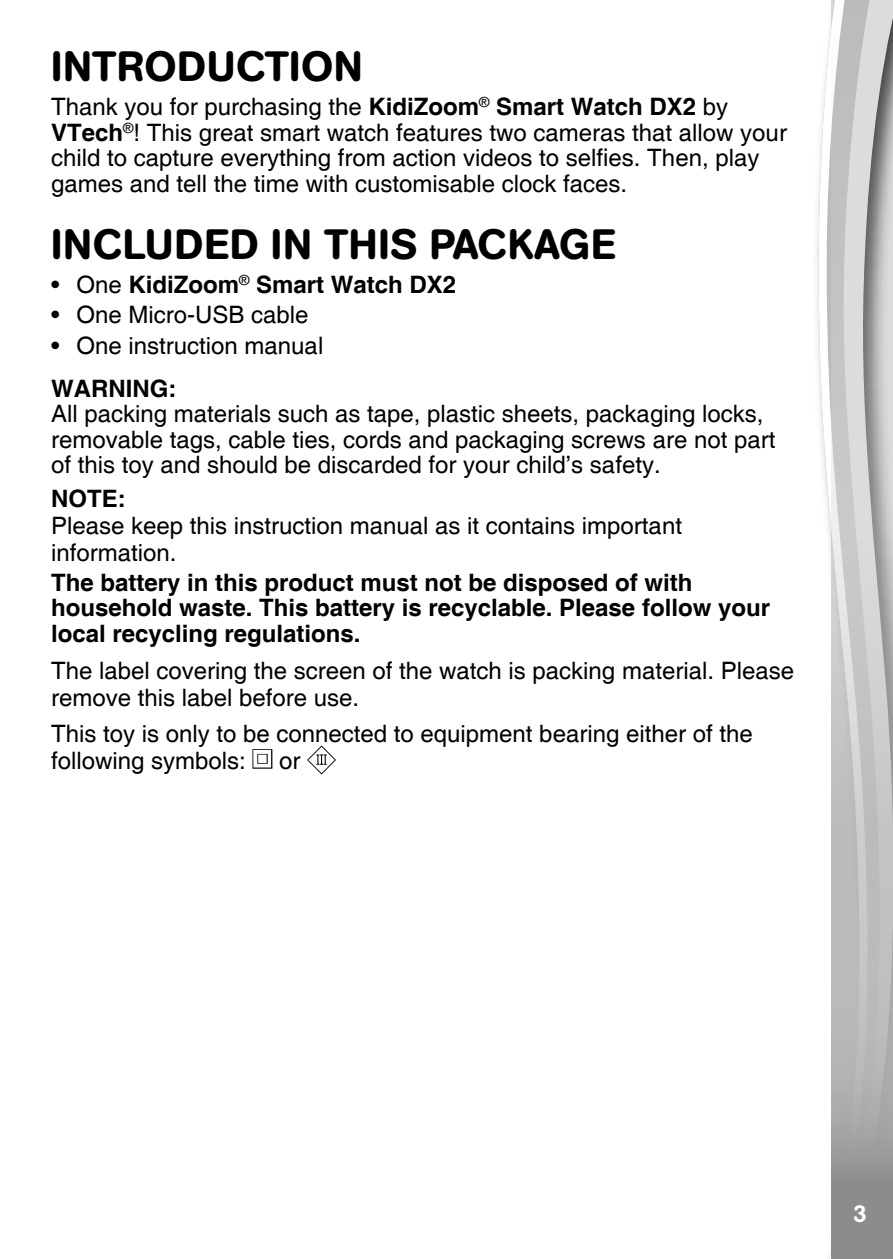
<style>
.page{position:relative;width:893px;height:1259px;background:#fff}
.page>*{position:absolute;margin:0;border:0;box-sizing:border-box;transform-origin:0 0}
.t1{font:500 42px "AG Book Rounded";letter-spacing:.02em;color:#000001}
.t2{font:24px/25.5px "Helvetica";color:#000001}
.t3{font:700 24px/25.5px "Helvetica";color:#000001}
.t4{font:500 24px "AG Book Rounded";color:#fff}
.s1{font-weight:700}
.s2{font-weight:400}
</style>
<div class="page">
<svg style="left:818px;top:0;width:14px;height:1259px"></svg>
<svg style="left:832px;top:0;width:61px;height:1259px;background:#bcbcbc"></svg>
<svg style="left:252px;top:749px;width:20px;height:19px"></svg>
<svg style="left:307px;top:745px;width:29px;height:29px"></svg>
<h1 class="t1" style="left:51px;top:42px;width:313px">INTRODUCTION</h1>
<p class="t2" style="left:51px;top:95px;width:737px">Thank you for purchasing the <span class="s1">KidiZoom</span><sup>®</sup> <span class="s1">Smart Watch DX2</span> by <span class="s1">VTech</span><sup>®</sup>! This great smart watch features two cameras that allow your child to capture everything from action videos to selfies. Then, play games and tell the time with customisable clock faces.</p>
<h1 class="t1" style="left:51px;top:220px;width:566px">INCLUDED IN THIS PACKAGE</h1>
<p class="t3" style="left:51px;top:273px;width:407px"><span class="s2">• One</span> KidiZoom<sup>®</sup> Smart Watch DX2</p>
<p class="t2" style="left:51px;top:302px;width:259px">• One Micro-USB cable</p>
<p class="t2" style="left:51px;top:334px;width:274px">• One instruction manual</p>
<p class="t3" style="left:51px;top:376px;width:127px">WARNING:</p>
<p class="t2" style="left:51px;top:402px;width:726px">All packing materials such as tape, plastic sheets, packaging locks, removable tags, cable ties, cords and packaging screws are not part of this toy and should be discarded for your child’s safety.</p>
<p class="t3" style="left:51px;top:487px;width:76px">NOTE:</p>
<p class="t2" style="left:51px;top:513px;width:632px;line-height:27px">Please keep this instruction manual as it contains important information.</p>
<p class="t3" style="left:51px;top:571px;width:720px">The battery in this product must not be disposed of with household waste. This battery is recyclable. Please follow your local recycling regulations.</p>
<p class="t2" style="left:51px;top:658px;width:744px;line-height:27px">The label covering the screen of the watch is packing material. Please remove this label before use.</p>
<p class="t2" style="left:51px;top:720px;width:703px;line-height:27px">This toy is only to be connected to equipment bearing either of the following symbols:</p>
<p class="t2" style="left:279px;top:748px;width:23px">or</p>
<p class="t4" style="left:853px;top:1199px;width:15px">3</p>
</div>
